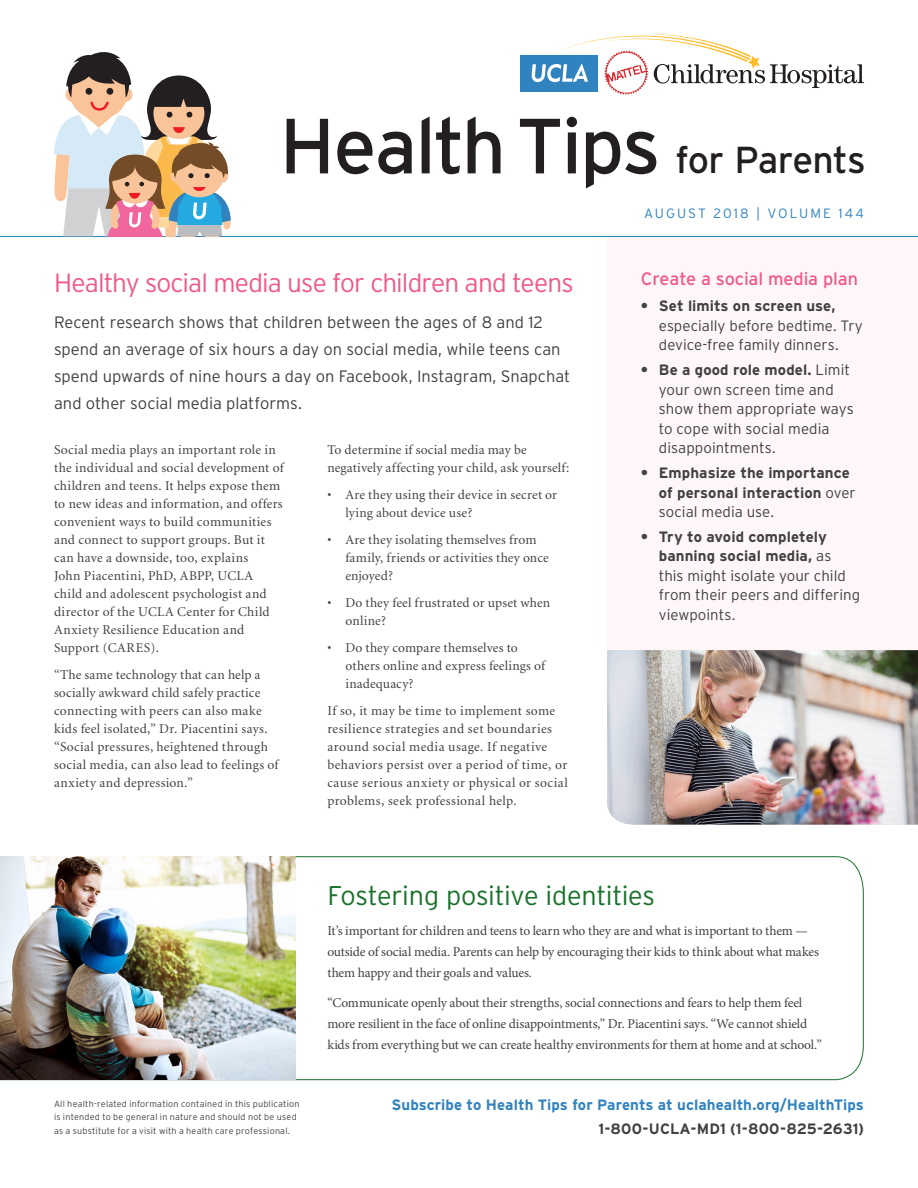
<style>
.page{position:relative;width:918px;height:1188px;background:#fff}
.page>*{position:absolute;margin:0;border:0;box-sizing:border-box;transform-origin:0 0}
.t1{font:78px "Interstate";letter-spacing:-.03em;color:#231f20}
.Body_2{font:300 27px "Interstate";letter-spacing:-.01em;color:#19712b}
.IntroBody{font:300 26.25px "Interstate";letter-spacing:-.035em;color:#f05988}
.t2{font:18px "Interstate";letter-spacing:-.005em;color:#f05988}
.IntroBody-2{font:300 16.5px/27px "Interstate";color:#414142}
.t3{font:300 15px/19.5px "Interstate";letter-spacing:.005em;color:#414142}
.Body{font:700 15px/24px "Interstate";letter-spacing:.005em;color:#3183bf;text-align:right}
.t4{font:700 15px/19.5px "Interstate";letter-spacing:.005em;color:#414142}
.Body_1{font:13.5px/18px "Minion";letter-spacing:.02em;color:#414142}
.Body_2-2{font:13.5px/21px "Minion Pro";letter-spacing:-.01em;color:#414142}
.t5{font:300 13.5px "Interstate";letter-spacing:.155em;color:#3183bf}
.Body-2{font:300 9px/13.5px "Interstate";letter-spacing:.025em;color:#414142}
.s1{font-size:37.5px}
.s2{font-weight:700}
.s3{font-weight:300}
.s4{color:#414142}
</style>
<div class="page">
<img style="left:608px;top:650px;width:310px;height:175px">
<svg style="left:296px;top:856px;width:568px;height:224px"></svg>
<div style="left:521px;top:55px;width:77px;height:37px;background:#3183bf"></div>
<svg style="left:532px;top:34px;width:332px;height:61px"></svg>
<hr style="left:0;top:236px;width:918px;height:1px;background:#3183bf">
<svg style="left:54px;top:52px;width:177px;height:184px"></svg>
<img style="left:0;top:856px;width:296px;height:224px">
<p class="t1" style="left:279px;top:99px;width:588px">Health Tips <span class="s1">for Parents</span></p>
<p class="IntroBody" style="left:54px;top:266px;width:521px">Healthy social media use for children and teens</p>
<p class="IntroBody-2" style="left:54px;top:308px;width:518px">Recent research shows that children between the ages of 8 and 12 spend an average of six hours a day on social media, while teens can spend upwards of nine hours a day on Facebook, Instagram, Snapchat and other social media platforms.</p>
<p class="Body_1" style="left:54px;top:441px;width:231px">Social media plays an important role in the individual and social development of children and teens. It helps expose them to new ideas and information, and offers convenient ways to build communities and connect to support groups. But it can have a downside, too, explains<br>John Piacentini, PhD, ABPP, UCLA child and adolescent psychologist and director of the UCLA Center for Child Anxiety Resilience Education and Support (CARES).</p>
<p class="Body_1" style="left:54px;top:666px;width:226px">“The same technology that can help a socially awkward child safely practice connecting with peers can also make kids feel isolated,” Dr. Piacentini says. “Social pressures, heightened through social media, can also lead to feelings of anxiety and depression.”</p>
<p class="Body_1" style="left:327px;top:441px;width:244px">To determine if social media may be negatively affecting your child, ask yourself:</p>
<p class="Body_1" style="left:345px;top:486px;width:213px;text-indent:-18px">• Are they using their device in secret or lying about device use?</p>
<p class="Body_1" style="left:345px;top:531px;width:205px;text-indent:-18px">• Are they isolating themselves from family, friends or activities they once enjoyed?</p>
<p class="Body_1" style="left:345px;top:594px;width:206px;text-indent:-18px">• Do they feel frustrated or upset when online?</p>
<p class="Body_1" style="left:345px;top:639px;width:201px;text-indent:-18px">• Do they compare themselves to others online and express feelings of inadequacy?</p>
<p class="Body_1" style="left:327px;top:702px;width:242px">If so, it may be time to implement some resilience strategies and set boundaries around social media usage. If negative behaviors persist over a period of time, or cause serious anxiety or physical or social problems, seek professional help.</p>
<p class="t5" style="left:644px;top:205px;width:221px">AUGUST 2018 | VOLUME 144</p>
<p class="t2" style="left:641px;top:268px;width:219px">Create a social media plan</p>
<p class="t3" style="left:659px;top:296px;width:205px;text-indent:-18px"><span class="s2">• Set limits on screen use, </span>especially before bedtime. Try device-free family dinners.</p>
<p class="t3" style="left:659px;top:360px;width:196px;text-indent:-18px"><span class="s2">• Be a good role model.</span> Limit your own screen time and show them appropriate ways to cope with social media disappointments.</p>
<p class="t4" style="left:659px;top:463px;width:198px;text-indent:-18px">• Emphasize the importance of personal interaction <span class="s3">over social media use.</span></p>
<p class="t3" style="left:659px;top:527px;width:203px;text-indent:-18px"><span class="s2">• Try to avoid completely banning social media,</span> as<br>this might isolate your child from their peers and differing viewpoints.</p>
<p class="Body-2" style="left:54px;top:1097px;width:247px">All health-related information contained in this publication is intended to be general in nature and should not be used as a substitute for a visit with a health care professional.</p>
<p class="Body_2" style="left:327px;top:879px;width:329px">Fostering positive identities</p>
<p class="Body_2-2" style="left:327px;top:920px;width:493px">It’s important for children and teens to learn who they are and what is important to them — outside of social media. Parents can help by encouraging their kids to think about what makes them happy and their goals and values.</p>
<p class="Body_2-2" style="left:327px;top:992px;width:496px">“Communicate openly about their strengths, social connections and fears to help them feel more resilient in the face of online disappointments,” Dr. Piacentini says. “We cannot shield kids from everything but we can create healthy environments for them at home and at school.”</p>
<p class="Body" style="left:392px;top:1092px;width:474px">Subscribe to Health Tips for Parents at uclahealth.org/HealthTips<br><span class="s4">1-800-UCLA-MD1 (1-800-825-2631)</span></p>
</div>
